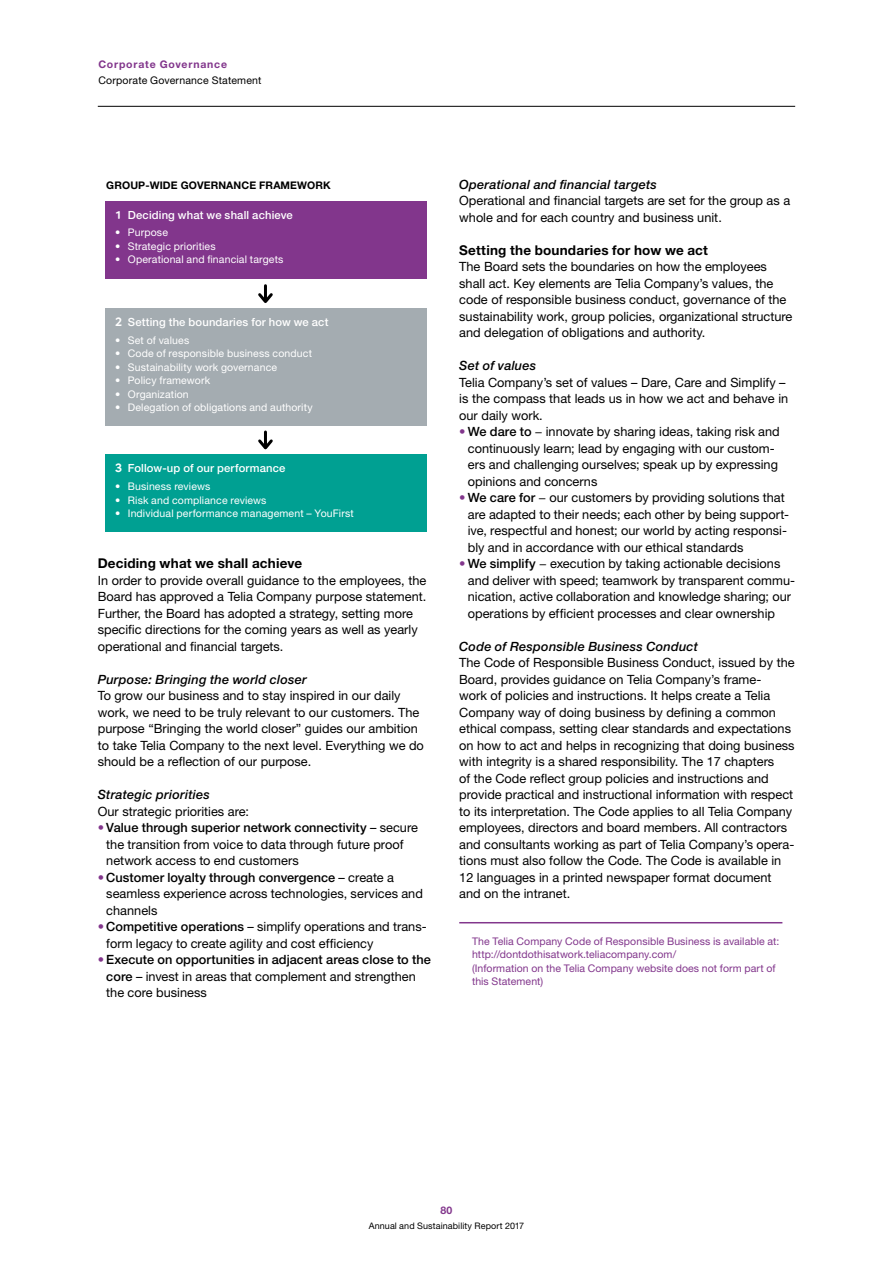
<style>
.page{position:relative;width:893px;height:1263px;background:#fff}
.page>*{position:absolute;margin:0;border:0;box-sizing:border-box;transform-origin:0 0}
.Sub-head2{font:700 13.5px "Helvetica Neue LT Std";letter-spacing:.015em;color:#000}
.Bodytext{font:12.75px/16.5px "Helvetica Neue LT Std";color:#000}
.Sub-head3{font:italic 500 12.75px "Helvetica Neue LT Std";letter-spacing:.015em;color:#000}
.t1{font:500 11.25px "Helvetica Neue LT Std";letter-spacing:.015em;color:#fff}
.t2{font:10.5px "Helvetica Neue LT Std";letter-spacing:.015em;color:#fff}
.Box_text{font:10.5px/13.5px "Helvetica Neue LT Std";letter-spacing:.005em;color:#82368c}
.t3{font:700 10.5px "Helvetica Neue LT Std";letter-spacing:.01em;color:#000}
.t4{font:10.5px "Helvetica Neue LT Std";letter-spacing:.02em;color:#000}
.t5{font:700 10.5px "Helvetica Neue LT Std";letter-spacing:.075em;color:#82368c}
.t6{font:9px "Helvetica Neue LT Std";letter-spacing:.015em;color:#000}
.s1{font-family:"Pebble";font-weight:400}
.s2{font-family:"Pebble";font-weight:400;font-size:12px}
.s3{color:#82368c}
.s4{font-weight:500}
</style>
<div class="page">
<hr style="left:98px;top:106px;width:697px;height:1px;background:#000">
<svg style="left:258px;top:286px;width:15px;height:17px"></svg>
<svg style="left:258px;top:439px;width:15px;height:11px"></svg>
<hr style="left:264px;top:432px;width:3px;height:14px;background:#000">
<div style="left:105px;top:201px;width:322px;height:77px;background:#82368c"></div>
<div style="left:105px;top:308px;width:322px;height:118px;background:#a4acb1"></div>
<div style="left:105px;top:454px;width:322px;height:78px;background:#00a092"></div>
<hr style="left:459px;top:922px;width:323px;height:1px;background:#82368c">
<p class="t5" style="left:98px;top:58px;width:130px">Corporate Governance</p>
<p class="t4" style="left:98px;top:74px;width:165px">Corporate Governance Statement</p>
<p class="t3" style="left:106px;top:179px;width:226px">GROUP-WIDE GOVERNANCE FRAMEWORK</p>
<p class="t1" style="left:115px;top:208px;width:179px"><span class="s1">1</span> Deciding what we shall achieve</p>
<p class="t2" style="left:115px;top:226px;width:54px">• Purpose</p>
<p class="t2" style="left:115px;top:240px;width:102px">• Strategic priorities</p>
<p class="t2" style="left:115px;top:253px;width:170px">• Operational and financial targets</p>
<p class="t1" style="left:115px;top:315px;width:215px"><span class="s2">2</span> Setting the boundaries for how we act</p>
<p class="t2" style="left:115px;top:334px;width:76px">• Set of values</p>
<p class="t2" style="left:115px;top:347px;width:198px">• Code of responsible business conduct</p>
<p class="t2" style="left:115px;top:361px;width:164px">• Sustainability work governance</p>
<p class="t2" style="left:115px;top:374px;width:97px">• Policy framework</p>
<p class="t2" style="left:115px;top:388px;width:75px">• Organization</p>
<p class="t2" style="left:115px;top:401px;width:199px">• Delegation of obligations and authority</p>
<p class="t1" style="left:115px;top:462px;width:172px"><span class="s2">3</span> Follow-up of our performance</p>
<p class="t2" style="left:115px;top:480px;width:97px">• Business reviews</p>
<p class="t2" style="left:115px;top:494px;width:153px">• Risk and compliance reviews</p>
<p class="t2" style="left:115px;top:507px;width:240px">• Individual performance management – YouFirst</p>
<p class="Sub-head2" style="left:98px;top:555px;width:206px">Deciding what we shall achieve</p>
<p class="Bodytext" style="left:98px;top:572px;width:330px">In order to provide overall guidance to the employees, the Board has approved a Telia Company purpose statement.<br>Further, the Board has adopted a strategy, setting more specific directions for the coming years as well as yearly operational and financial targets.</p>
<p class="Sub-head3" style="left:98px;top:672px;width:211px">Purpose: Bringing the world closer</p>
<p class="Bodytext" style="left:98px;top:687px;width:328px">To grow our business and to stay inspired in our daily work, we need to be truly relevant to our customers. The purpose “Bringing the world closer” guides our ambition to take Telia Company to the next level. Everything we do should be a reflection of our purpose.</p>
<p class="Sub-head3" style="left:98px;top:787px;width:113px">Strategic priorities</p>
<p class="Bodytext" style="left:98px;top:803px;width:153px">Our strategic priorities are:</p>
<p class="Bodytext" style="left:106px;top:819px;width:313px;text-indent:-9px"><span class="s3">•</span> <span class="s4">Value through superior network connectivity</span> – secure the transition from voice to data through future proof network access to end customers</p>
<p class="Bodytext" style="left:106px;top:869px;width:318px;text-indent:-9px"><span class="s3">•</span> <span class="s4">Customer loyalty through convergence</span> – create a seamless experience across technologies, services and channels</p>
<p class="Bodytext" style="left:106px;top:918px;width:322px;text-indent:-9px"><span class="s3">•</span> <span class="s4">Competitive operations</span> – simplify operations and trans&shy;form legacy to create agility and cost efficiency</p>
<p class="Bodytext" style="left:106px;top:951px;width:326px;text-indent:-9px"><span class="s3">•</span> <span class="s4">Execute on opportunities in adjacent areas close to the core</span> – invest in areas that complement and strengthen the core business</p>
<p class="Sub-head3" style="left:459px;top:177px;width:199px">Operational and financial targets</p>
<p class="Bodytext" style="left:459px;top:192px;width:332px">Operational and financial targets are set for the group as a whole and for each country and business unit.</p>
<p class="Sub-head2" style="left:459px;top:241px;width:250px">Setting the boundaries for how we act</p>
<p class="Bodytext" style="left:459px;top:258px;width:335px">The Board sets the boundaries on how the employees shall act. Key elements are Telia Company’s values, the code of responsible business conduct, governance of the sustainability work, group policies, organizational structure and delegation of obligations and authority.</p>
<p class="Sub-head3" style="left:459px;top:358px;width:79px">Set of values</p>
<p class="Bodytext" style="left:459px;top:374px;width:330px">Telia Company’s set of values – Dare, Care and Simplify – is the compass that leads us in how we act and behave in our daily work.</p>
<p class="Bodytext" style="left:468px;top:423px;width:314px;text-indent:-9px"><span class="s3">•</span> <span class="s4">We dare to</span> − innovate by sharing ideas, taking risk and continuously learn; lead by engaging with our custom&shy;ers and challenging ourselves; speak up by expressing opinions and concerns</p>
<p class="Bodytext" style="left:468px;top:489px;width:323px;text-indent:-9px"><span class="s3">•</span> <span class="s4">We care for</span> − our customers by providing solutions that are adapted to their needs; each other by being support&shy;ive, respectful and honest; our world by acting responsi&shy;bly and in accordance with our ethical standards</p>
<p class="Bodytext" style="left:468px;top:555px;width:329px;text-indent:-9px"><span class="s3">•</span> <span class="s4">We simplify</span> − execution by taking actionable decisions and deliver with speed; teamwork by transparent commu&shy;nication, active collaboration and knowledge sharing; our operations by efficient processes and clear ownership</p>
<p class="Sub-head3" style="left:459px;top:639px;width:240px">Code of Responsible Business Conduct</p>
<p class="Bodytext" style="left:459px;top:654px;width:337px">The Code of Responsible Business Conduct, issued by the Board, provides guidance on Telia Company’s frame-<br>work of policies and instructions. It helps create a Telia Company way of doing business by defining a common ethical compass, setting clear standards and expectations on how to act and helps in recognizing that doing business with integrity is a shared responsibility. The 17 chapters<br>of the Code reflect group policies and instructions and provide practical and instructional information with respect to its interpretation. The Code applies to all Telia Company employees, directors and board members. All contractors and consultants working as part of Telia Company’s opera&shy;tions must also follow the Code. The Code is available in 12 languages in a printed newspaper format document and on the intranet.</p>
<p class="Box_text" style="left:472px;top:934px;width:309px">The Telia Company Code of Responsible Business is available at: http://dontdothisatwork.teliacompany.com/<br>(Information on the Telia Company website does not form part of this Statement)</p>
<p class="t5" style="left:441px;top:1204px;width:13px">80</p>
<p class="t6" style="left:369px;top:1220px;width:157px">Annual and Sustainability Report 2017</p>
</div>
